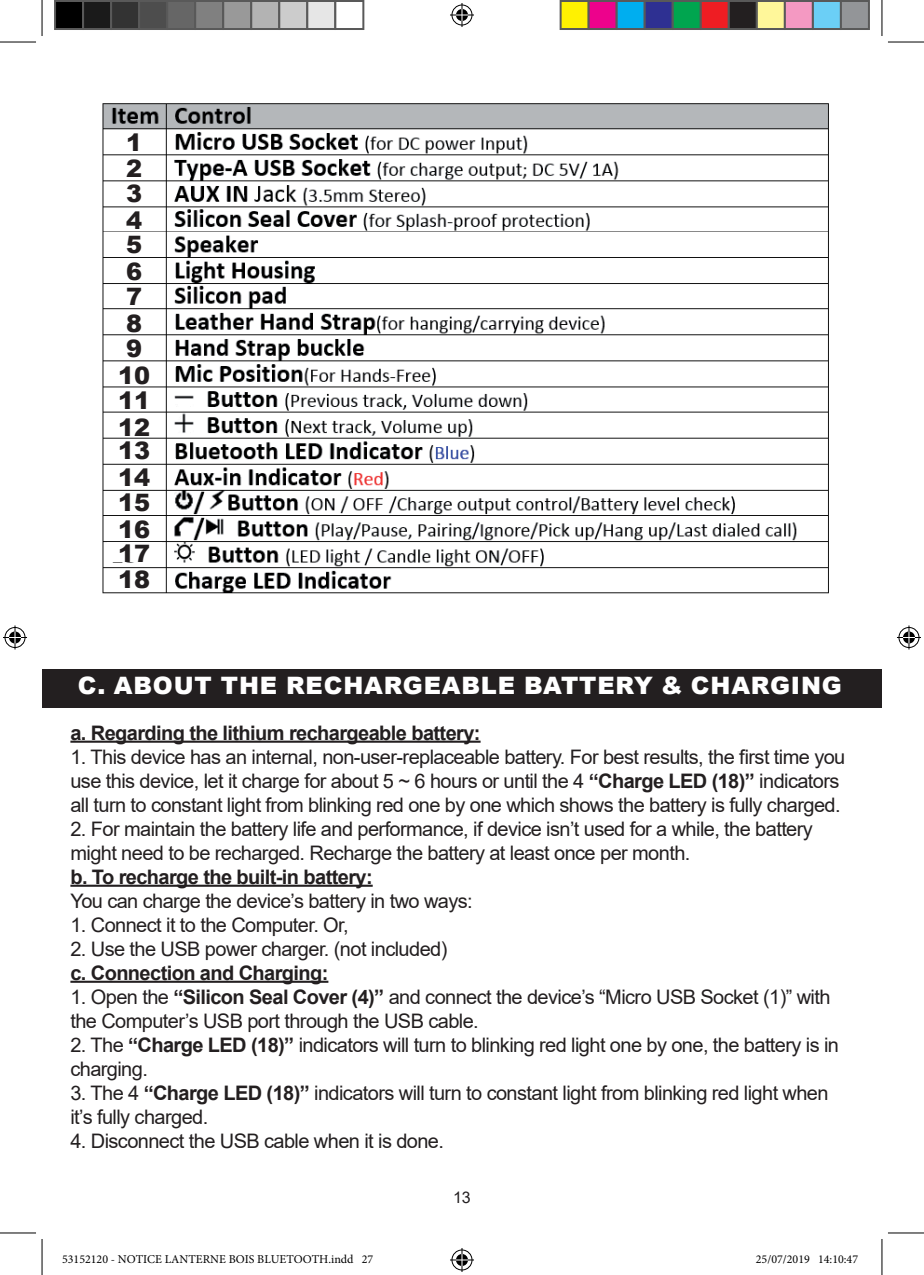
<style>
.page{position:relative;width:924px;height:1275px;background:#fff}
.page>*{position:absolute;margin:0;border:0;box-sizing:border-box;transform-origin:0 0}
.t1{font:900 24px "Arial";letter-spacing:.035em;color:#fff}
.t2{font:900 24px/26px "Arial";color:#231f20;text-align:justify}
.t3{font:20px/24px "Arial";letter-spacing:-.03em;color:#231f20}
.t4{font:700 20px "Arial";letter-spacing:-.03em;color:#231f20}
.t5{font:16px "Arial";color:#231f20}
.t6{font:12px "Minion Pro";color:#000}
.s1{font-weight:700}
</style>
<div class="page">
<hr style="left:70px;top:740px;width:410px;height:2px;background:#231f20">
<hr style="left:70px;top:884px;width:302px;height:2px;background:#231f20">
<hr style="left:70px;top:980px;width:258px;height:2px;background:#231f20">
<div style="left:42px;top:669px;width:839px;height:39px;background:#231f20"></div>
<img style="left:102px;top:103px;width:727px;height:129px">
<img style="left:102px;top:232px;width:727px;height:362px">
<div style="left:107px;top:131px;width:54px;height:19px;background:#fff"></div>
<div style="left:107px;top:158px;width:54px;height:19px;background:#fff"></div>
<div style="left:107px;top:183px;width:54px;height:19px;background:#fff"></div>
<div style="left:107px;top:210px;width:54px;height:19px;background:#fff"></div>
<div style="left:107px;top:234px;width:54px;height:19px;background:#fff"></div>
<div style="left:107px;top:260px;width:54px;height:20px;background:#fff"></div>
<div style="left:107px;top:285px;width:54px;height:20px;background:#fff"></div>
<div style="left:107px;top:312px;width:54px;height:20px;background:#fff"></div>
<div style="left:107px;top:337px;width:54px;height:20px;background:#fff"></div>
<div style="left:107px;top:364px;width:54px;height:20px;background:#fff"></div>
<div style="left:107px;top:389px;width:54px;height:20px;background:#fff"></div>
<div style="left:107px;top:416px;width:54px;height:19px;background:#fff"></div>
<div style="left:107px;top:440px;width:54px;height:19px;background:#fff"></div>
<div style="left:107px;top:467px;width:54px;height:19px;background:#fff"></div>
<div style="left:107px;top:492px;width:54px;height:19px;background:#fff"></div>
<div style="left:107px;top:519px;width:54px;height:19px;background:#fff"></div>
<div style="left:107px;top:542px;width:54px;height:20px;background:#fff"></div>
<div style="left:107px;top:569px;width:54px;height:19px;background:#fff"></div>
<hr style="left:0;top:42px;width:36px;height:1px;background:#000">
<hr style="left:887px;top:42px;width:36px;height:1px;background:#000">
<hr style="left:0;top:1232px;width:36px;height:1px;background:#000">
<hr style="left:887px;top:1232px;width:36px;height:1px;background:#000">
<hr style="left:42px;top:0;width:1px;height:36px;background:#000">
<hr style="left:42px;top:1239px;width:1px;height:36px;background:#000">
<hr style="left:881px;top:0;width:1px;height:36px;background:#000">
<hr style="left:881px;top:1239px;width:1px;height:36px;background:#000">
<svg style="left:450px;top:3px;width:24px;height:24px"></svg>
<svg style="left:450px;top:1248px;width:24px;height:24px"></svg>
<svg style="left:3px;top:625px;width:24px;height:24px"></svg>
<svg style="left:897px;top:625px;width:23px;height:24px"></svg>
<div style="left:55px;top:1px;width:28px;height:28px;background:#000"></div>
<div style="left:54px;top:0;width:30px;height:30px;border:2px solid #595959"></div>
<div style="left:83px;top:1px;width:28px;height:28px;background:#1a1a1a"></div>
<div style="left:82px;top:0;width:30px;height:30px;border:2px solid #595959"></div>
<div style="left:111px;top:1px;width:28px;height:28px;background:#333"></div>
<div style="left:110px;top:0;width:30px;height:30px;border:2px solid #595959"></div>
<div style="left:139px;top:1px;width:28px;height:28px;background:#4d4d4d"></div>
<div style="left:138px;top:0;width:30px;height:30px;border:2px solid #595959"></div>
<div style="left:167px;top:1px;width:28px;height:28px;background:#666"></div>
<div style="left:166px;top:0;width:30px;height:30px;border:2px solid #595959"></div>
<div style="left:195px;top:1px;width:28px;height:28px;background:#808080"></div>
<div style="left:194px;top:0;width:30px;height:30px;border:2px solid #595959"></div>
<div style="left:223px;top:1px;width:28px;height:28px;background:#999"></div>
<div style="left:222px;top:0;width:30px;height:30px;border:2px solid #595959"></div>
<div style="left:251px;top:1px;width:28px;height:28px;background:#b3b3b3"></div>
<div style="left:250px;top:0;width:30px;height:30px;border:2px solid #595959"></div>
<div style="left:279px;top:1px;width:28px;height:28px;background:#ccc"></div>
<div style="left:278px;top:0;width:30px;height:30px;border:2px solid #595959"></div>
<div style="left:307px;top:1px;width:28px;height:28px;background:#e6e6e6"></div>
<div style="left:306px;top:0;width:30px;height:30px;border:2px solid #595959"></div>
<div style="left:334px;top:0;width:30px;height:30px;border:2px solid #595959"></div>
<div style="left:560px;top:1px;width:28px;height:28px;background:#fff101"></div>
<div style="left:559px;top:0;width:30px;height:30px;border:2px solid #595959"></div>
<div style="left:588px;top:1px;width:28px;height:28px;background:#ed028c"></div>
<div style="left:587px;top:0;width:30px;height:30px;border:2px solid #595959"></div>
<div style="left:616px;top:1px;width:28px;height:28px;background:#00aeef"></div>
<div style="left:615px;top:0;width:30px;height:30px;border:2px solid #595959"></div>
<div style="left:644px;top:1px;width:28px;height:28px;background:#2e3092"></div>
<div style="left:643px;top:0;width:30px;height:30px;border:2px solid #595959"></div>
<div style="left:672px;top:1px;width:28px;height:28px;background:#00a54f"></div>
<div style="left:671px;top:0;width:30px;height:30px;border:2px solid #595959"></div>
<div style="left:700px;top:1px;width:28px;height:28px;background:#ee1d23"></div>
<div style="left:699px;top:0;width:30px;height:30px;border:2px solid #595959"></div>
<div style="left:728px;top:1px;width:28px;height:28px;background:#231f20"></div>
<div style="left:727px;top:0;width:30px;height:30px;border:2px solid #595959"></div>
<div style="left:756px;top:1px;width:28px;height:28px;background:#fff79a"></div>
<div style="left:755px;top:0;width:30px;height:30px;border:2px solid #595959"></div>
<div style="left:784px;top:1px;width:28px;height:28px;background:#f499c2"></div>
<div style="left:783px;top:0;width:30px;height:30px;border:2px solid #595959"></div>
<div style="left:812px;top:1px;width:28px;height:28px;background:#6bcff6"></div>
<div style="left:811px;top:0;width:30px;height:30px;border:2px solid #595959"></div>
<div style="left:840px;top:1px;width:28px;height:28px;background:#939598"></div>
<div style="left:839px;top:0;width:30px;height:30px;border:2px solid #595959"></div>
<p class="t2" style="left:126px;top:128px;width:18px">1<br>2<br>3<br>4</p>
<p class="t2" style="left:118px;top:231px;width:34px;text-align:center">5<br>6<br>7<br>8<br>9<br>10<br>11<br>12</p>
<p class="t2" style="left:118px;top:437px;width:34px">13<br>14<br>15<br>16</p>
<p class="t2" style="left:118px;top:539px;width:34px;line-height:26.6px">17<br>18</p>
<p class="t1" style="left:78px;top:668px;width:765px">C. ABOUT THE RECHARGEABLE BATTERY &amp; CHARGING</p>
<p class="t4" style="left:70px;top:718px;width:411px">a. Regarding the lithium rechargeable battery:</p>
<p class="t3" style="left:70px;top:744px;width:776px">1. This device has an internal, non-user-replaceable battery. For best results, the first time you use this device, let it charge for about 5 ~ 6 hours or until the 4 <span class="s1">“Charge LED (18)”</span> indicators all turn to constant light from blinking red one by one which shows the battery is fully charged.</p>
<p class="t3" style="left:70px;top:816px;width:743px">2. For maintain the battery life and performance, if device isn’t used for a while, the battery might need to be recharged. Recharge the battery at least once per month.</p>
<p class="t4" style="left:70px;top:862px;width:304px">b. To recharge the built-in battery:</p>
<p class="t3" style="left:70px;top:888px;width:404px">You can charge the device’s battery in two ways:</p>
<p class="t3" style="left:70px;top:912px;width:280px">1. Connect it to the Computer. Or,</p>
<p class="t3" style="left:70px;top:936px;width:378px">2. Use the USB power charger. (not included)</p>
<p class="t4" style="left:70px;top:958px;width:259px">c. Connection and Charging:</p>
<p class="t3" style="left:70px;top:984px;width:761px">1. Open the <span class="s1">“Silicon Seal Cover (4)”</span> and connect the device’s “Micro USB Socket (1)” with the Computer’s USB port through the USB cable.</p>
<p class="t3" style="left:70px;top:1032px;width:769px">2. The <span class="s1">“Charge LED (18)”</span> indicators will turn to blinking red light one by one, the battery is in charging.</p>
<p class="t3" style="left:70px;top:1080px;width:759px">3. The 4 <span class="s1">“Charge LED (18)”</span> indicators will turn to constant light from blinking red light when it’s fully charged.</p>
<p class="t3" style="left:70px;top:1128px;width:375px">4. Disconnect the USB cable when it is done.</p>
<p class="t5" style="left:453px;top:1186px;width:19px">13</p>
<p class="t5" style="left:451px;top:1186px;width:23px">XX</p>
<p class="t6" style="left:62px;top:1251px;width:312px">53152120 - NOTICE LANTERNE BOIS BLUETOOTH.indd 27</p>
<p class="t6" style="left:755px;top:1251px;width:104px">25/07/2019 14:10:47</p>
</div>
